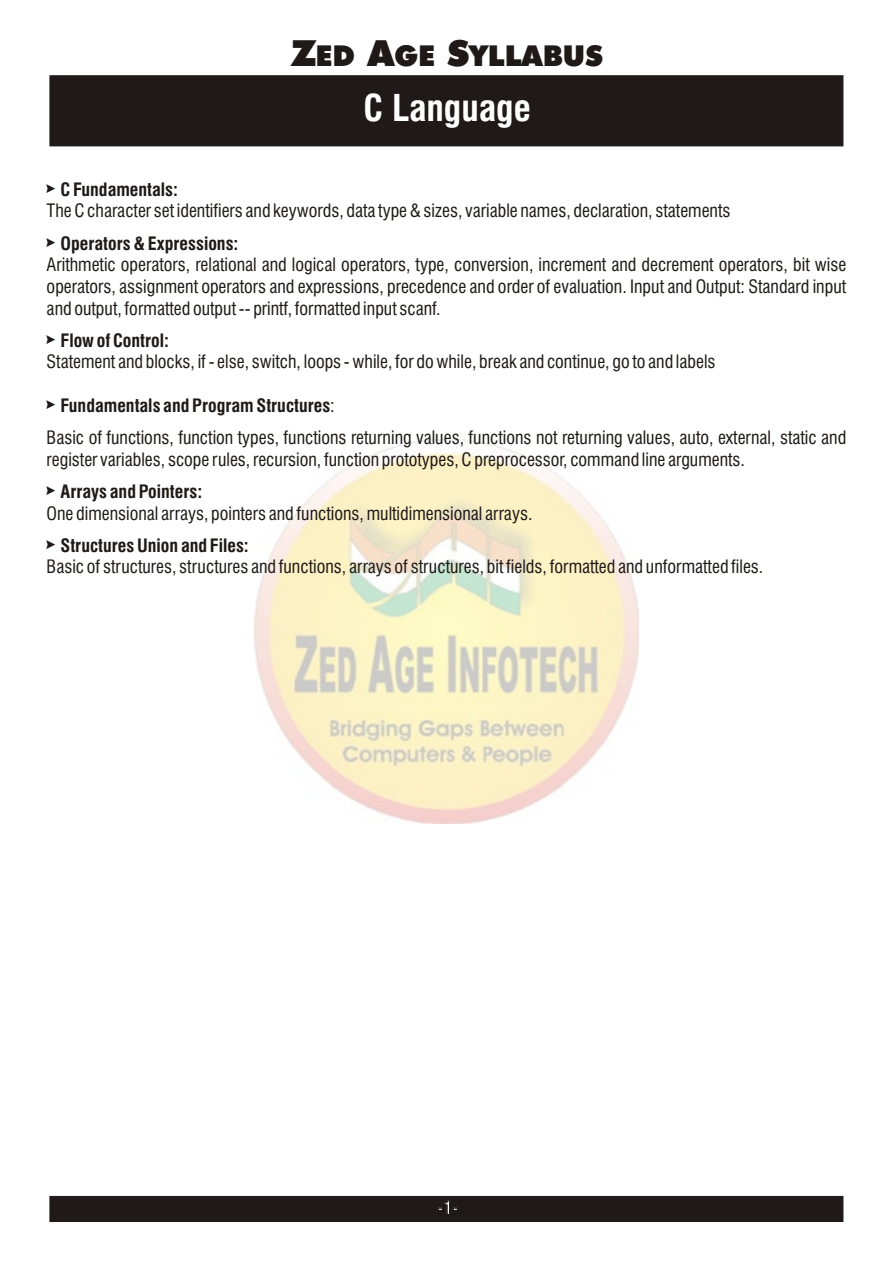
<style>
.page{position:relative;width:894px;height:1263px;background:#fff}
.page>*{position:absolute;margin:0;border:0;box-sizing:border-box;transform-origin:0 0}
.t1{font:700 36px "Swis 721 Cn BT";color:#fff}
.t2{font:28.8px "Futura X Blk BT";color:#1f1a17}
.t3{font:18px/21.6px "Swis 721 Cn BT";color:#1f1a17;text-align:justify}
.t4{font:700 18px "Swis 721 Cn BT";color:#1f1a17}
.t5{font:700 18px "Swis 721 Cn BT";color:#fff}
.s1{font-size:36px}
.s2{font-weight:700}
</style>
<div class="page">
<div style="left:50px;top:76px;width:793px;height:70px;background:#1f1a17"></div>
<img style="left:254px;top:440px;width:384px;height:384px">
<div style="left:50px;top:1196px;width:793px;height:26px;background:#1f1a17"></div>
<h2 class="t2" style="left:291px;top:44px;width:313px"><span class="s1">Z</span>ED <span class="s1">A</span>GE <span class="s1">S</span>YLLABUS</h2>
<h1 class="t1" style="left:363px;top:94px;width:169px">C Language</h1>
<p class="t4" style="left:61px;top:182px;width:119px">C Fundamentals:</p>
<p class="t3" style="left:47px;top:202px;width:685px">The C character set identifiers and keywords, data type &amp; sizes, variable names, declaration, statements</p>
<p class="t4" style="left:61px;top:236px;width:179px">Operators &amp; Expressions:</p>
<p class="t3" style="left:47px;top:256px;width:801px">Arithmetic operators, relational and logical operators, type, conversion, increment and decrement operators, bit wise operators, assignment operators and expressions, precedence and order of evaluation. Input and Output: Standard input and output, formatted output -- printf, formatted input scanf.</p>
<p class="t4" style="left:61px;top:333px;width:110px">Flow of Control:</p>
<p class="t3" style="left:47px;top:353px;width:670px">Statement and blocks, if - else, switch, loops - while, for do while, break and continue, go to and labels</p>
<p class="t3" style="left:47px;top:391px;width:801px;line-height:32.4px;text-indent:14px"><span class="s2">Fundamentals and Program Structures</span>:<br>Basic of functions, function types, functions returning values, functions not returning values, auto, external, static and</p>
<p class="t3" style="left:47px;top:450px;width:700px">register variables, scope rules, recursion, function prototypes, C preprocessor, command line arguments.</p>
<p class="t4" style="left:61px;top:484px;width:143px">Arrays and Pointers:</p>
<p class="t3" style="left:47px;top:504px;width:487px">One dimensional arrays, pointers and functions, multidimensional arrays.</p>
<p class="t4" style="left:61px;top:538px;width:190px">Structures Union and Files:</p>
<p class="t3" style="left:47px;top:558px;width:718px">Basic of structures, structures and functions, arrays of structures, bit fields, formatted and unformatted files.</p>
<p class="t5" style="left:437px;top:1201px;width:22px">-1-</p>
</div>
